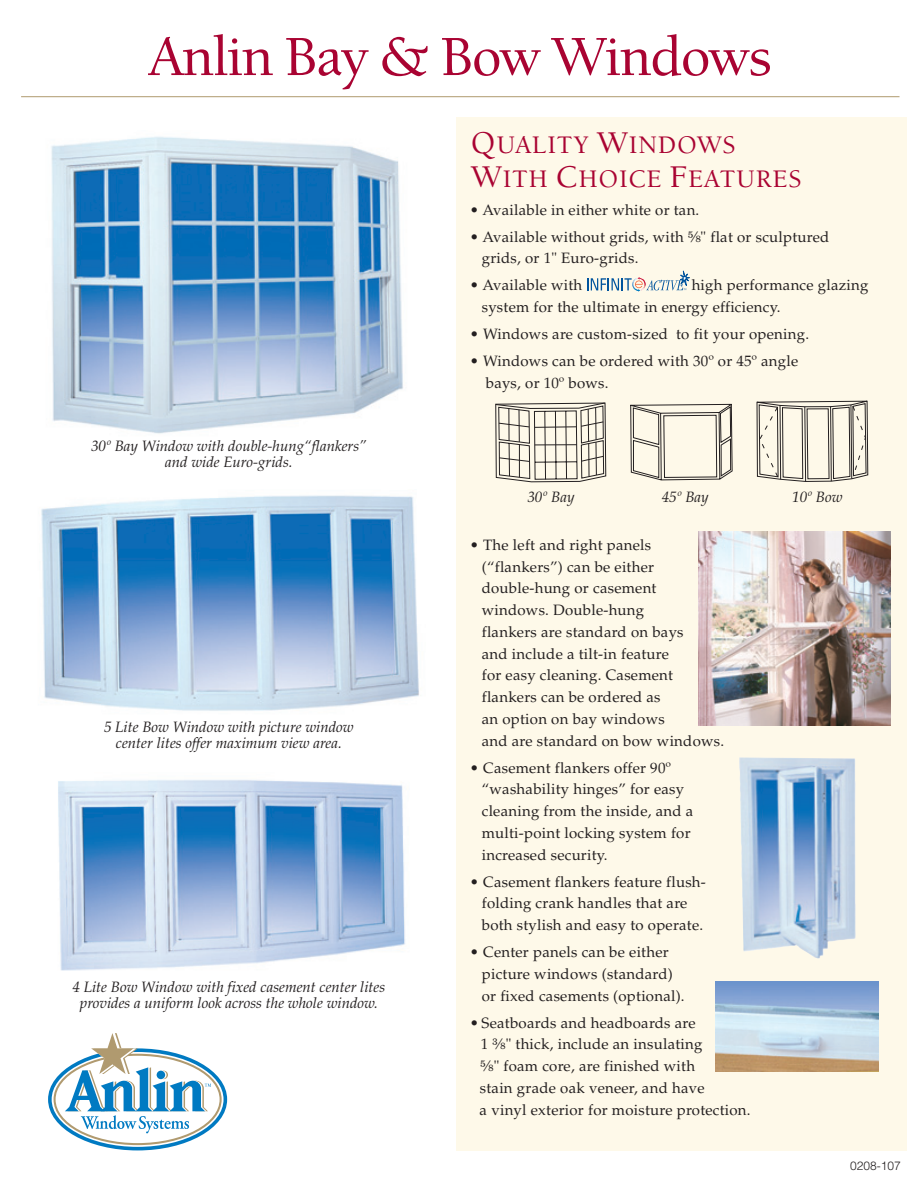
<style>
.page{position:relative;width:918px;height:1188px;background:#fff}
.page>*{position:absolute;margin:0;border:0;box-sizing:border-box;transform-origin:0 0}
.t1{font:55.5px "Berkeley Old Md ITC";letter-spacing:-.025em;color:#a90332}
.t2{font:24.75px/34px "Berkeley Old Md ITC";letter-spacing:.05em;color:#a90332}
.t3{font:15px/21.8px "Palatino";letter-spacing:.015em;color:#231f20}
.t4{font:italic 15px/16.5px "Palatino";color:#231f20;text-align:center}
.t5{font:300 12px "Helvetica";color:#231f20}
.s1{font-size:30.9px}
.s2{font-family:"New Century Schlbk Fraction"}
</style>
<div class="page">
<div style="left:457px;top:117px;width:450px;height:1034px;background:#fef9e9"></div>
<img style="left:698px;top:531px;width:192px;height:194px">
<img style="left:739px;top:757px;width:117px;height:202px">
<img style="left:51px;top:136px;width:352px;height:298px">
<img style="left:58px;top:780px;width:348px;height:191px">
<img style="left:716px;top:982px;width:163px;height:89px">
<img style="left:41px;top:495px;width:378px;height:216px">
<hr style="left:21px;top:96px;width:879px;height:1px;background:#b09a6f">
<svg style="left:45px;top:1045px;width:185px;height:108px"></svg>
<div style="left:48px;top:1048px;width:179px;height:102px;border:4px solid #007ac2;border-radius:50%"></div>
<svg style="left:65px;top:1033px;width:146px;height:100px"></svg>
<svg style="left:495px;top:402px;width:111px;height:80px"></svg>
<svg style="left:756px;top:401px;width:112px;height:81px"></svg>
<svg style="left:630px;top:404px;width:103px;height:76px"></svg>
<svg style="left:587px;top:271px;width:103px;height:21px"></svg>
<h1 class="t1" style="left:149px;top:37px;width:625px">Anlin Bay &amp; Bow Windows</h1>
<h2 class="t2" style="left:471px;top:130px;width:331px"><span class="s1">Q</span>UALITY <span class="s1">W</span>INDOWS<br><span class="s1">W</span>ITH <span class="s1">C</span>HOICE <span class="s1">F</span>EATURES</h2>
<p class="t4" style="left:91px;top:439px;width:277px">30º Bay Window with double-hung“flankers” and wide Euro-grids.</p>
<p class="t4" style="left:104px;top:720px;width:251px">5 Lite Bow Window with picture window center lites offer maximum view area.</p>
<p class="t4" style="left:73px;top:980px;width:314px">4 Lite Bow Window with fixed casement center lites provides a uniform look across the whole window.</p>
<p class="t3" style="left:470px;top:200px;width:231px">• Available in either white or tan.</p>
<p class="t3" style="left:482px;top:227px;width:349px;text-indent:-12px">• Available without grids, with <span class="s2">⁵⁄₈</span>" flat or sculptured grids, or 1" Euro-grids.</p>
<p class="t3" style="left:470px;top:276px;width:114px">• Available with</p>
<p class="t3" style="left:482px;top:276px;width:388px;text-indent:210px">high performance glazing system for the ultimate in energy efficiency.</p>
<p class="t3" style="left:470px;top:325px;width:341px">• Windows are custom-sized to fit your opening.</p>
<p class="t3" style="left:486px;top:352px;width:314px;text-indent:-16px">• Windows can be ordered with 30º or 45º angle bays, or 10º bows.</p>
<p class="t4" style="left:527px;top:490px;width:49px">30º Bay</p>
<p class="t4" style="left:662px;top:490px;width:49px">45º Bay</p>
<p class="t4" style="left:792px;top:490px;width:52px">10º Bow</p>
<p class="t3" style="left:482px;top:536px;width:244px;text-indent:-12px">• The left and right panels (“flankers”) can be either double-hung or casement windows. Double-hung<br>flankers are standard on bays<br>and include a tilt-in feature<br>for easy cleaning. Casement flankers can be ordered as<br>an option on bay windows<br>and are standard on bow windows.</p>
<p class="t3" style="left:482px;top:758px;width:213px;text-indent:-12px">• Casement flankers offer 90º “washability hinges” for easy cleaning from the inside, and a multi-point locking system for increased security.</p>
<p class="t3" style="left:482px;top:872px;width:226px;text-indent:-12px">• Casement flankers feature flush&shy;folding crank handles that are both stylish and easy to operate.</p>
<p class="t3" style="left:482px;top:943px;width:204px;text-indent:-12px">• Center panels can be either picture windows (standard) or fixed casements (optional).</p>
<p class="t3" style="left:480px;top:1013px;width:273px;text-indent:-10px">• Seatboards and headboards are<br>1 <span class="s2">³⁄₈</span>" thick, include an insulating<br><span class="s2">⁵⁄₈</span>" foam core, are finished with<br>stain grade oak veneer, and have<br>a vinyl exterior for moisture protection.</p>
<p class="t5" style="left:850px;top:1162px;width:52px">0208-107</p>
</div>
